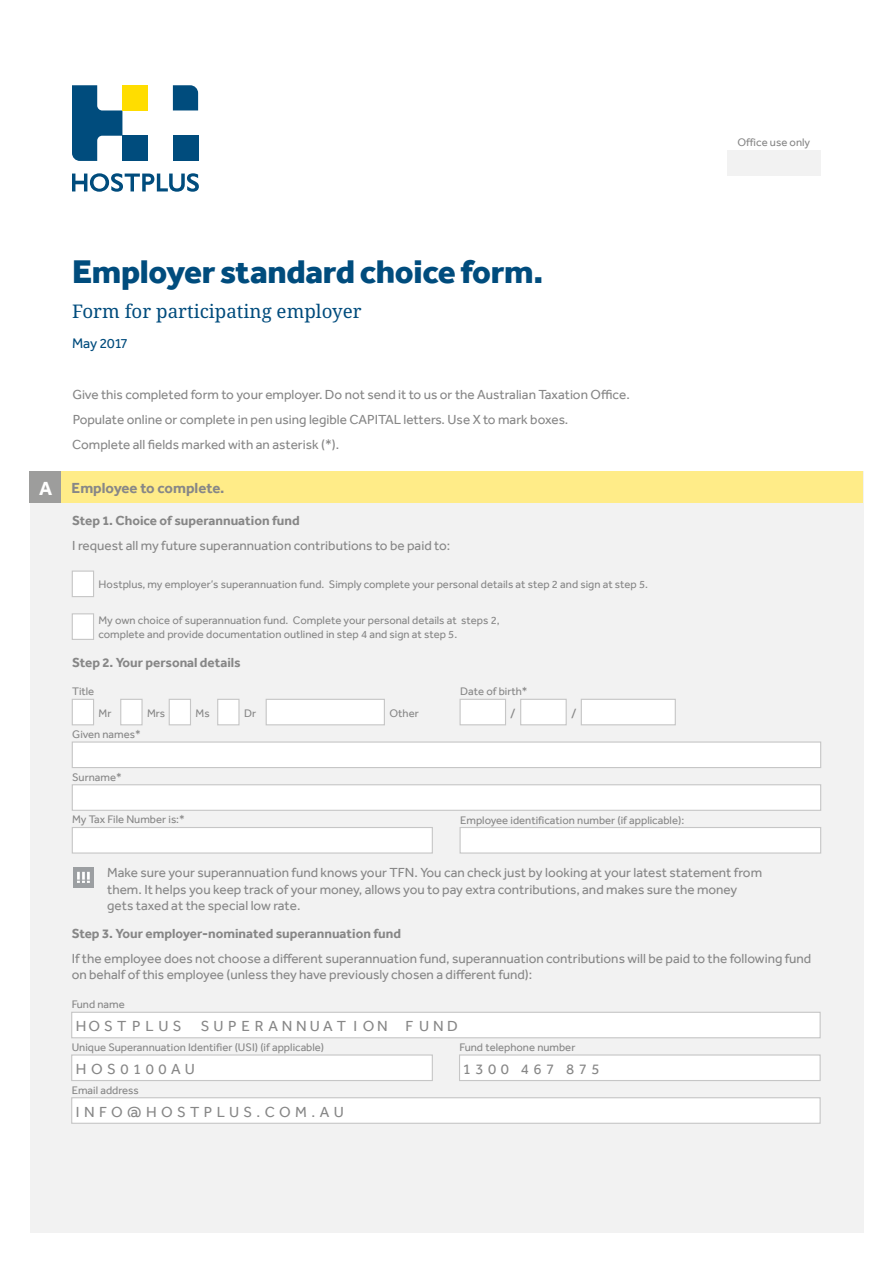
<style>
.page{position:relative;width:893px;height:1263px;background:#fff}
.page>*{position:absolute;margin:0;border:0;box-sizing:border-box;transform-origin:0 0}
.t1{font:800 33.75px "Effra";letter-spacing:-.01em;color:#004c7d}
.t2{font:18.75px "Droid Serif Pro";color:#004c7d}
.t3{font:15px "Effra";letter-spacing:.3em;color:#878787}
.t4{font:700 15px "Effra";color:#878787}
.t5{font:15px "Effra";letter-spacing:.26em;color:#878787}
.t6{font:15px "Effra";letter-spacing:.275em;color:#878787}
.t7{font:14.25px "Effra";letter-spacing:-.015em;color:#004c7d}
.t8{font:13.5px/16.5px "Effra";color:#878787}
.t9{font:700 13.5px "Effra";color:#878787}
.t10{font:11.25px/13.5px "Effra";color:#878787}
.s1{font-size:19.5px;color:#fff}
</style>
<div class="page">
<div style="left:30px;top:471px;width:833px;height:762px;background:#f2f2f2"></div>
<svg style="left:173px;top:85px;width:25px;height:25px"></svg>
<div style="left:173px;top:136px;width:25px;height:25px;background:#004c7d"></div>
<svg style="left:72px;top:85px;width:50px;height:76px"></svg>
<div style="left:122px;top:136px;width:26px;height:25px;background:#004c7d"></div>
<svg style="left:72px;top:173px;width:127px;height:19px"></svg>
<div style="left:122px;top:85px;width:26px;height:25px;background:#fd0"></div>
<div style="left:727px;top:150px;width:94px;height:26px;background:#f2f2f2"></div>
<div style="left:72px;top:741px;width:749px;height:27px;background:#fff;border:1px solid #c6c6c6"></div>
<div style="left:72px;top:784px;width:749px;height:27px;background:#fff;border:1px solid #c6c6c6"></div>
<div style="left:460px;top:827px;width:361px;height:26px;background:#fff;border:1px solid #c6c6c6"></div>
<div style="left:61px;top:471px;width:802px;height:32px;background:#ffec88"></div>
<div style="left:30px;top:471px;width:31px;height:32px;background:#9d9d9c"></div>
<div style="left:72px;top:827px;width:361px;height:26px;background:#fff;border:1px solid #c6c6c6"></div>
<div style="left:72px;top:570px;width:22px;height:27px;background:#fff;border:1px solid #c6c6c6"></div>
<div style="left:72px;top:613px;width:22px;height:27px;background:#fff;border:1px solid #c6c6c6"></div>
<div style="left:73px;top:867px;width:21px;height:20px;background:#9c9fa2"></div>
<svg style="left:77px;top:872px;width:13px;height:11px"></svg>
<div style="left:72px;top:699px;width:22px;height:26px;background:#fff;border:1px solid #c6c6c6"></div>
<div style="left:120px;top:699px;width:23px;height:26px;background:#fff;border:1px solid #c6c6c6"></div>
<div style="left:169px;top:699px;width:22px;height:26px;background:#fff;border:1px solid #c6c6c6"></div>
<div style="left:217px;top:699px;width:23px;height:26px;background:#fff;border:1px solid #c6c6c6"></div>
<div style="left:266px;top:699px;width:119px;height:26px;background:#fff;border:1px solid #c6c6c6"></div>
<div style="left:460px;top:699px;width:46px;height:26px;background:#fff;border:1px solid #c6c6c6"></div>
<div style="left:520px;top:699px;width:47px;height:26px;background:#fff;border:1px solid #c6c6c6"></div>
<div style="left:581px;top:699px;width:95px;height:26px;background:#fff;border:1px solid #c6c6c6"></div>
<div style="left:71px;top:1012px;width:750px;height:26px;background:#fff;border:1px solid #c6c6c6"></div>
<div style="left:71px;top:1054px;width:362px;height:27px;background:#fff;border:1px solid #c6c6c6"></div>
<div style="left:71px;top:1097px;width:750px;height:27px;background:#fff;border:1px solid #c6c6c6"></div>
<div style="left:459px;top:1054px;width:362px;height:27px;background:#fff;border:1px solid #c6c6c6"></div>
<h1 class="t1" style="left:72px;top:251px;width:472px">Employer standard choice form.</h1>
<h2 class="t2" style="left:72px;top:298px;width:291px">Form for participating employer</h2>
<p class="t7" style="left:72px;top:335px;width:57px">May 2017</p>
<p class="t8" style="left:72px;top:382px;width:559px;line-height:24.8px">Give this completed form to your employer. Do not send it to us or the Australian Taxation Office.<br>Populate online or complete in pen using legible CAPITAL letters. Use X to mark boxes.<br>Complete all fields marked with an asterisk (*).</p>
<p class="t4" style="left:39px;top:479px;width:187px"><span class="s1">A</span> Employee to complete.</p>
<p class="t9" style="left:72px;top:512px;width:229px">Step 1. Choice of superannuation fund</p>
<p class="t8" style="left:72px;top:537px;width:379px">I request all my future superannuation contributions to be paid to:</p>
<p class="t10" style="left:99px;top:578px;width:551px">Hostplus, my employer’s superannuation fund. Simply complete your personal details at step 2 and sign at step 5.</p>
<p class="t10" style="left:99px;top:614px;width:403px">My own choice of superannuation fund. Complete your personal details at steps 2, complete and provide documentation outlined in step 4 and sign at step 5.</p>
<p class="t9" style="left:72px;top:655px;width:170px">Step 2. Your personal details</p>
<p class="t10" style="left:72px;top:684px;width:24px">Title</p>
<p class="t10" style="left:460px;top:684px;width:69px">Date of birth*</p>
<p class="t10" style="left:99px;top:706px;width:14px">Mr</p>
<p class="t10" style="left:147px;top:706px;width:19px">Mrs</p>
<p class="t10" style="left:196px;top:706px;width:16px">Ms</p>
<p class="t10" style="left:244px;top:706px;width:14px">Dr</p>
<p class="t10" style="left:389px;top:706px;width:31px">Other</p>
<p class="t8" style="left:510px;top:704px;width:7px">/</p>
<p class="t8" style="left:571px;top:704px;width:7px">/</p>
<p class="t10" style="left:72px;top:727px;width:70px">Given names*</p>
<p class="t10" style="left:72px;top:770px;width:51px">Surname*</p>
<p class="t10" style="left:72px;top:813px;width:114px">My Tax File Number is:*</p>
<p class="t10" style="left:460px;top:813px;width:226px">Employee identification number (if applicable):</p>
<p class="t10" style="left:737px;top:136px;width:74px">Office use only</p>
<p class="t8" style="left:107px;top:864px;width:656px">Make sure your superannuation fund knows your TFN. You can check just by looking at your latest statement from them. It helps you keep track of your money, allows you to pay extra contributions, and makes sure the money gets taxed at the special low rate.</p>
<p class="t9" style="left:72px;top:925px;width:331px">Step 3. Your employer-nominated superannuation fund</p>
<p class="t8" style="left:72px;top:950px;width:741px">If the employee does not choose a different superannuation fund, superannuation contributions will be paid to the following fund on behalf of this employee (unless they have previously chosen a different fund):</p>
<p class="t10" style="left:72px;top:997px;width:55px">Fund name</p>
<p class="t10" style="left:72px;top:1040px;width:254px">Unique Superannuation Identifier (USI) (if applicable)</p>
<p class="t10" style="left:72px;top:1083px;width:69px">Email address</p>
<p class="t6" style="left:76px;top:1017px;width:107px">HOSTPLUS</p>
<p class="t5" style="left:201px;top:1017px;width:258px">SUPERANNUAT ION FUND</p>
<p class="t3" style="left:76px;top:1060px;width:121px">HOS0100AU</p>
<p class="t3" style="left:76px;top:1103px;width:269px">INFO@HOSTPLUS.COM.AU</p>
<p class="t10" style="left:460px;top:1040px;width:117px">Fund telephone number</p>
<p class="t3" style="left:463px;top:1060px;width:138px">1300 467 875</p>
</div>
